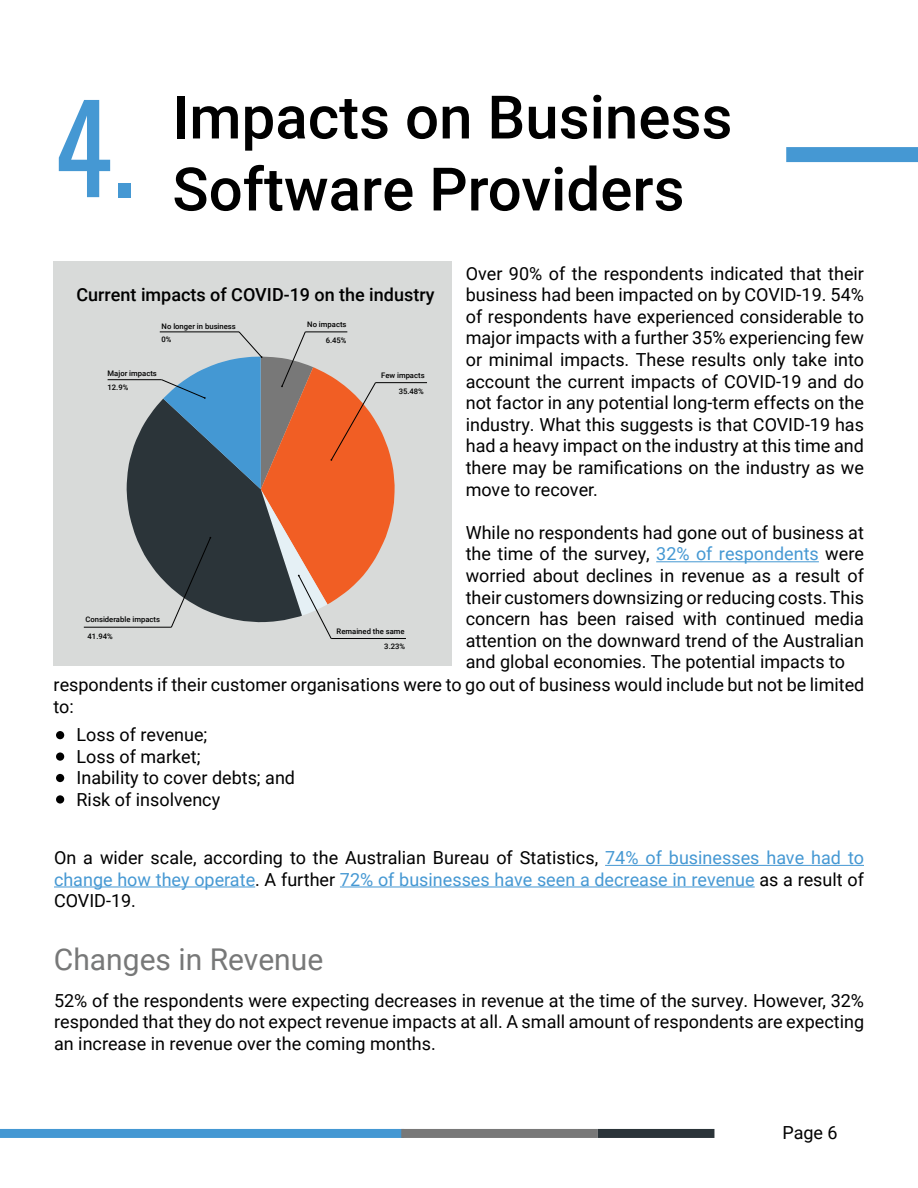
<style>
.page{position:relative;width:918px;height:1188px;background:#fff}
.page>*{position:absolute;margin:0;border:0;box-sizing:border-box;transform-origin:0 0}
.t1{font:120px "Oswald";color:#4598d3}
.t2{font:500 60px/72px "Roboto";color:#000}
.t3{font:30px "Roboto";color:#777878}
.t4{font:18px/21.6px "Roboto";color:#000;text-align:justify}
.t5{font:500 18px "Roboto";color:#000}
.t6{font:500 7.65px/16.6px "Roboto";color:#000}
.s1{color:#4598d3}
</style>
<div class="page">
<div style="left:54px;top:261px;width:398px;height:404px;background:#d8dad9"></div>
<div style="left:786px;top:147px;width:132px;height:15px;background:#4598d3"></div>
<hr style="left:84px;top:627px;width:87px;height:1px;background:#000">
<hr style="left:375px;top:382px;width:52px;height:1px;background:#000">
<hr style="left:108px;top:379px;width:54px;height:1px;background:#000">
<hr style="left:331px;top:638px;width:75px;height:1px;background:#000">
<svg style="left:126px;top:331px;width:269px;height:308px"></svg>
<hr style="left:160px;top:332px;width:79px;height:1px;background:#000">
<hr style="left:656px;top:561px;width:163px;height:1px;background:#4598d3">
<div style="left:0;top:1129px;width:404px;height:9px;background:#4498d3"></div>
<div style="left:401px;top:1129px;width:197px;height:9px;background:#787878"></div>
<div style="left:598px;top:1129px;width:116px;height:9px;background:#2b3439"></div>
<hr style="left:605px;top:865px;width:259px;height:1px;background:#4598d3">
<hr style="left:54px;top:887px;width:201px;height:1px;background:#4598d3">
<hr style="left:340px;top:887px;width:415px;height:1px;background:#4598d3">
<div style="left:56px;top:731px;width:8px;height:8px;background:#000;border-radius:50%"></div>
<div style="left:56px;top:752px;width:8px;height:9px;background:#000;border-radius:50%"></div>
<div style="left:56px;top:774px;width:8px;height:8px;background:#000;border-radius:50%"></div>
<div style="left:56px;top:795px;width:8px;height:9px;background:#000;border-radius:50%"></div>
<h1 class="t1" style="left:54px;top:42px;width:82px">4.</h1>
<h2 class="t2" style="left:172px;top:79px;width:562px">Impacts on Business<br>Software Providers</h2>
<p class="t5" style="left:77px;top:282px;width:359px">Current impacts of COVID-19 on the industry</p>
<p class="t6" style="left:162px;top:320px;width:76px;line-height:12.8px">No longer in business<br>0%</p>
<p class="t6" style="left:108px;top:365px;width:51px;line-height:14.9px">Major impacts<br>12.9%</p>
<p class="t6" style="left:307px;top:316px;width:41px;line-height:15.5px;text-align:right">No impacts<br>6.45%</p>
<p class="t6" style="left:381px;top:368px;width:45px;line-height:15.3px;text-align:right">Few impacts<br>35.48%</p>
<p class="t6" style="left:85px;top:611px;width:76px">Considerable impacts<br>41.94%</p>
<p class="t6" style="left:337px;top:624px;width:70px;line-height:15.1px;text-align:right">Remained the same<br>3.23%</p>
<p class="t4" style="left:466px;top:262px;width:400px">Over 90% of the respondents indicated that their business had been impacted on by COVID-19. 54% of respondents have experienced considerable to major impacts with a further 35% experiencing few or minimal impacts. These results only take into account the current impacts of COVID-19 and do not factor in any potential long-term effects on the industry. What this suggests is that COVID-19 has had a heavy impact on the industry at this time and there may be ramifications on the industry as we move to recover.</p>
<p class="t4" style="left:466px;top:521px;width:400px">While no respondents had gone out of business at the time of the survey, <span class="s1">32% of respondents</span> were worried about declines in revenue as a result of their customers downsizing or reducing costs. This concern has been raised with continued media attention on the downward trend of the Australian and global economies. The potential impacts to</p>
<p class="t4" style="left:54px;top:674px;width:812px">respondents if their customer organisations were to go out of business would include but not be limited to:</p>
<p class="t4" style="left:77px;top:723px;width:220px;text-align:left">Loss of revenue;<br>Loss of market;<br>Inability to cover debts; and<br>Risk of insolvency</p>
<p class="t4" style="left:54px;top:846px;width:811px">On a wider scale, according to the Australian Bureau of Statistics, <span class="s1">74% of businesses have had to change how they operate</span>. A further <span class="s1">72% of businesses have seen a decrease in revenue</span> as a result of COVID-19.</p>
<h3 class="t3" style="left:54px;top:938px;width:271px">Changes in Revenue</h3>
<p class="t4" style="left:54px;top:989px;width:812px">52% of the respondents were expecting decreases in revenue at the time of the survey. However, 32% responded that they do not expect revenue impacts at all. A small amount of respondents are expecting an increase in revenue over the coming months.</p>
<p class="t4" style="left:782px;top:1121px;width:57px">Page 6</p>
</div>
